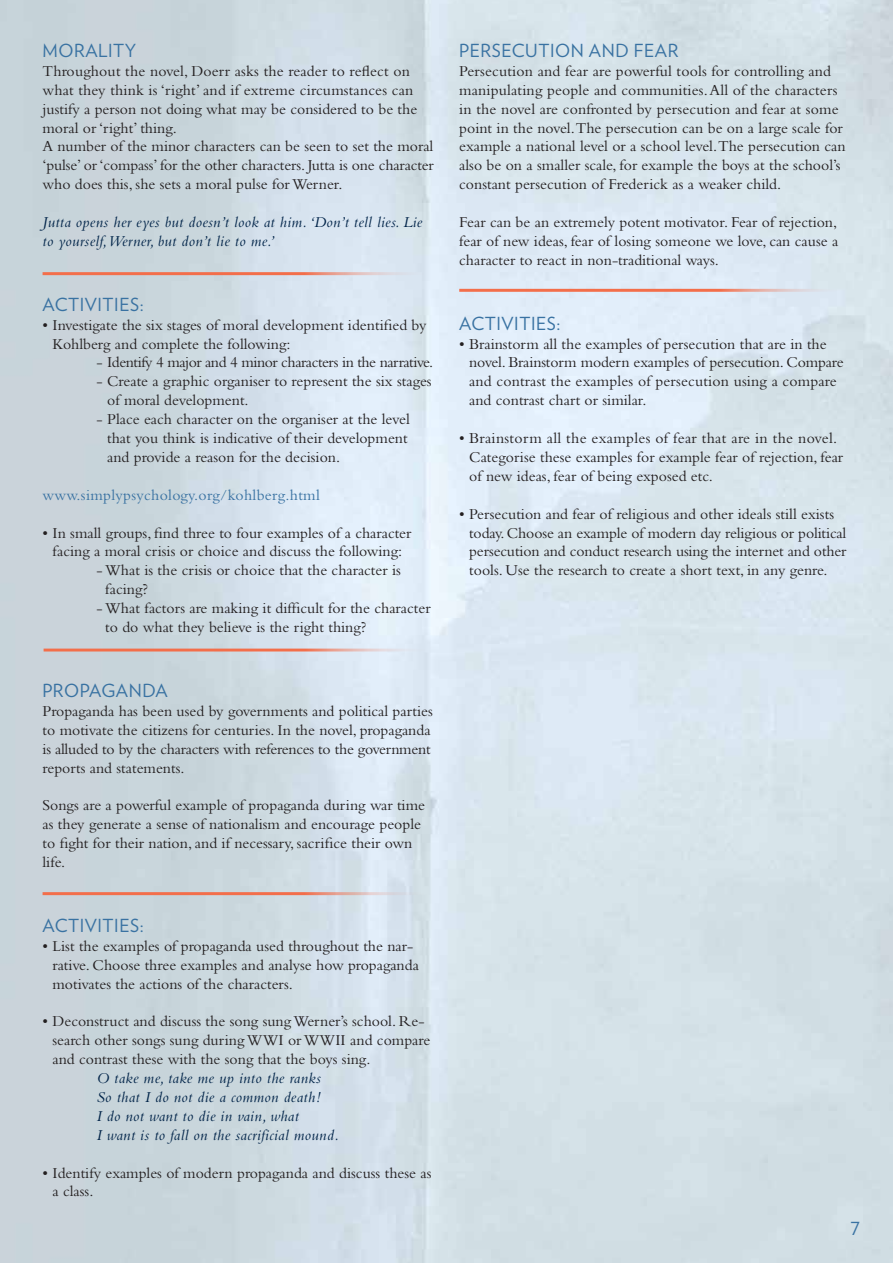
<style>
.page{position:relative;width:893px;height:1263px;background:#fff}
.page>*{position:absolute;margin:0;border:0;box-sizing:border-box;transform-origin:0 0}
.t1{font:18px "Verlag";letter-spacing:.03em;color:#3972a2}
.t2{font:15.75px/18.9px "Bembo";color:#231f20}
.t3{font:italic 15.75px/18.9px "Bembo";letter-spacing:.025em;color:#002348}
.t4{font:15.75px "Bembo";letter-spacing:-.03em;color:#231f20}
.t5{font:15.75px "Bembo";letter-spacing:.02em;color:#3972a2}
</style>
<div class="page">
<hr style="left:44px;top:648px;width:389px;height:3px;background:#f36e4a">
<hr style="left:43px;top:272px;width:389px;height:3px;background:#f36e4a">
<hr style="left:43px;top:892px;width:389px;height:3px;background:#f36e4a">
<hr style="left:459px;top:289px;width:389px;height:3px;background:#f36e4a">
<p class="t1" style="left:43px;top:37px;width:95px">MORALITY</p>
<p class="t2" style="left:43px;top:61px;width:393px">Throughout the novel, Doerr asks the reader to reflect on what they think is ‘right’ and if extreme circumstances can justify a person not doing what may be considered to be the moral or ‘right’ thing.<br>A number of the minor characters can be seen to set the moral ‘pulse’ or ‘compass’ for the other characters. Jutta is one character who does this, she sets a moral pulse for Werner.</p>
<p class="t3" style="left:43px;top:212px;width:381px">Jutta opens her eyes but doesn’t look at him. ‘Don’t tell lies. Lie to yourself, Werner, but don’t lie to me.’</p>
<p class="t1" style="left:43px;top:291px;width:103px">ACTIVITIES:</p>
<p class="t2" style="left:52px;top:315px;width:375px;text-indent:-10px">• Investigate the six stages of moral development identified by<br>Kohlberg and complete the following:</p>
<p class="t4" style="left:97px;top:353px;width:338px">- Identify 4 major and 4 minor characters in the narrative.</p>
<p class="t2" style="left:107px;top:372px;width:326px;text-indent:-11px">- Create a graphic organiser to represent the six stages of moral development.</p>
<p class="t2" style="left:107px;top:409px;width:304px;text-indent:-11px">- Place each character on the organiser at the level that you think is indicative of their development and provide a reason for the decision.</p>
<p class="t5" style="left:43px;top:486px;width:279px">www.simplypsychology.org/kohlberg.html</p>
<p class="t2" style="left:43px;top:523px;width:370px;text-align:center">• In small groups, find three to four examples of a character facing a moral crisis or choice and discuss the following:</p>
<p class="t2" style="left:105px;top:561px;width:297px;text-indent:-9px">- What is the crisis or choice that the character is facing?</p>
<p class="t2" style="left:105px;top:598px;width:327px;text-indent:-9px">- What factors are making it difficult for the character to do what they believe is the right thing?</p>
<p class="t1" style="left:43px;top:677px;width:127px">PROPAGANDA</p>
<p class="t2" style="left:43px;top:701px;width:392px">Propaganda has been used by governments and political parties to motivate the citizens for centuries. In the novel, propaganda is alluded to by the characters with references to the government reports and statements.</p>
<p class="t2" style="left:43px;top:796px;width:384px">Songs are a powerful example of propaganda during war time as they generate a sense of nationalism and encourage people to fight for their nation, and if necessary, sacrifice their own life.</p>
<p class="t1" style="left:43px;top:912px;width:103px">ACTIVITIES:</p>
<p class="t2" style="left:52px;top:936px;width:368px;text-indent:-10px">• List the examples of propaganda used throughout the nar&shy;rative. Choose three examples and analyse how propaganda motivates the actions of the characters.</p>
<p class="t2" style="left:52px;top:1012px;width:379px;text-indent:-10px">• Deconstruct and discuss the song sung Werner’s school. Re&shy;search other songs sung during WWI or WWII and compare and contrast these with the song that the boys sing.</p>
<p class="t3" style="left:97px;top:1068px;width:244px">O take me, take me up into the ranks So that I do not die a common death!<br>I do not want to die in vain, what<br>I want is to fall on the sacrificial mound.</p>
<p class="t2" style="left:52px;top:1163px;width:380px;text-indent:-10px">• Identify examples of modern propaganda and discuss these as a class.</p>
<p class="t1" style="left:459px;top:37px;width:221px">PERSECUTION AND FEAR</p>
<p class="t2" style="left:459px;top:61px;width:388px">Persecution and fear are powerful tools for controlling and manipulating people and communities. All of the characters in the novel are confronted by persecution and fear at some point in the novel.The persecution can be on a large scale for example a national level or a school level.The persecution can also be on a smaller scale, for example the boys at the school’s constant persecution of Frederick as a weaker child.</p>
<p class="t2" style="left:459px;top:212px;width:381px;text-align:justify">Fear can be an extremely potent motivator. Fear of rejection, fear of new ideas, fear of losing someone we love, can cause a character to react in non-traditional ways.</p>
<p class="t1" style="left:459px;top:310px;width:103px">ACTIVITIES:</p>
<p class="t2" style="left:469px;top:334px;width:376px;text-indent:-10px">• Brainstorm all the examples of persecution that are in the novel. Brainstorm modern examples of persecution. Compare and contrast the examples of persecution using a compare and contrast chart or similar.</p>
<p class="t2" style="left:469px;top:428px;width:375px;text-indent:-10px">• Brainstorm all the examples of fear that are in the novel.<br>Categorise these examples for example fear of rejection, fear of new ideas, fear of being exposed etc.</p>
<p class="t2" style="left:469px;top:504px;width:379px;text-indent:-10px">• Persecution and fear of religious and other ideals still exists today. Choose an example of modern day religious or political persecution and conduct research using the internet and other tools. Use the research to create a short text, in any genre.</p>
<p class="t1" style="left:850px;top:1215px;width:11px">7</p>
</div>
